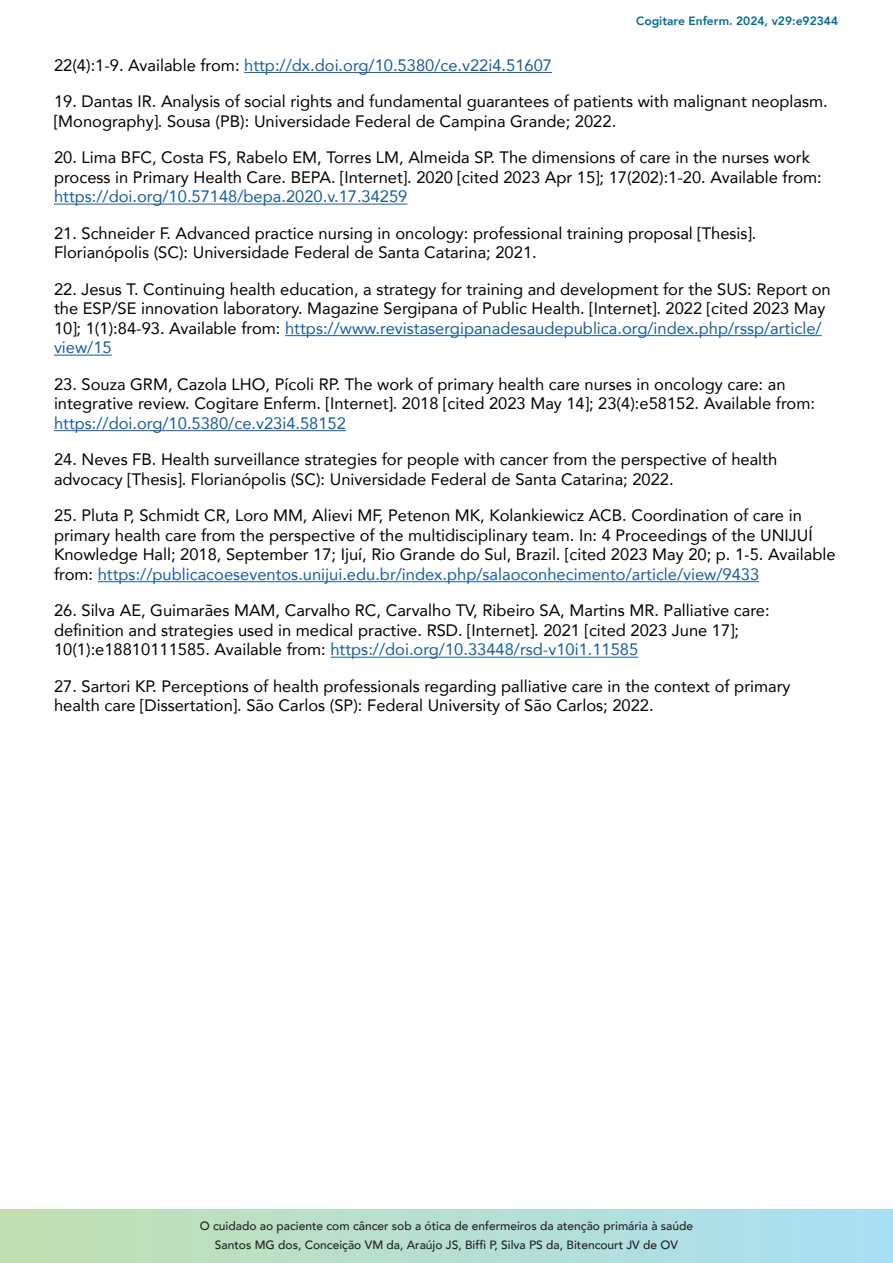
<style>
.page{position:relative;width:893px;height:1263px;background:#fff}
.page>*{position:absolute;margin:0;border:0;box-sizing:border-box;transform-origin:0 0}
.t1{font:16.5px/19.5px "Avenir";color:#000001}
.t2{font:16.5px "Avenir";color:#175d9e}
.t3{font:500 12px/18.6px "Avenir";color:#231f20;text-align:center}
.t4{font:800 12px "Avenir";color:#006c95}
.s1{color:#000001}
.s2{color:#175d9e}
</style>
<div class="page">
<svg style="left:0;top:1209px;width:893px;height:54px;background:#b6dfd2"></svg>
<hr style="left:244px;top:72px;width:308px;height:1px;background:#175d9e">
<hr style="left:54px;top:204px;width:353px;height:1px;background:#175d9e">
<hr style="left:285px;top:335px;width:537px;height:1px;background:#175d9e">
<hr style="left:54px;top:355px;width:58px;height:1px;background:#175d9e">
<hr style="left:54px;top:430px;width:292px;height:1px;background:#175d9e">
<hr style="left:98px;top:581px;width:661px;height:1px;background:#175d9e">
<hr style="left:330px;top:657px;width:308px;height:1px;background:#175d9e">
<p class="t4" style="left:636px;top:10px;width:203px">Cogitare Enferm. 2024, v29:e92344</p>
<p class="t2" style="left:54px;top:52px;width:500px"><span class="s1">22(4):1-9. Available from:</span> http://dx.doi.org/10.5380/ce.v22i4.51607</p>
<p class="t1" style="left:54px;top:91px;width:775px">19. Dantas IR. Analysis of social rights and fundamental guarantees of patients with malignant neoplasm. [Monography]. Sousa (PB): Universidade Federal de Campina Grande; 2022.</p>
<p class="t1" style="left:54px;top:147px;width:769px">20. Lima BFC, Costa FS, Rabelo EM, Torres LM, Almeida SP. The dimensions of care in the nurses work process in Primary Health Care. BEPA. [Internet]. 2020 [cited 2023 Apr 15]; 17(202):1-20. Available from: <span class="s2">https://doi.org/10.57148/bepa.2020.v.17.34259</span></p>
<p class="t1" style="left:54px;top:223px;width:704px">21. Schneider F. Advanced practice nursing in oncology: professional training proposal [Thesis].<br>Florianópolis (SC): Universidade Federal de Santa Catarina; 2021.</p>
<p class="t1" style="left:54px;top:279px;width:778px">22. Jesus T. Continuing health education, a strategy for training and development for the SUS: Report on the ESP/SE innovation laboratory. Magazine Sergipana of Public Health. [Internet]. 2022 [cited 2023 May 10]; 1(1):84-93. Available from: <span class="s2">https://www.revistasergipanadesaudepublica.org/index.php/rssp/article/ view/15</span></p>
<p class="t1" style="left:54px;top:374px;width:762px">23. Souza GRM, Cazola LHO, Pícoli RP. The work of primary health care nurses in oncology care: an integrative review. Cogitare Enferm. [Internet]. 2018 [cited 2023 May 14]; 23(4):e58152. Available from: <span class="s2">https://doi.org/10.5380/ce.v23i4.58152</span></p>
<p class="t1" style="left:54px;top:449px;width:725px">24. Neves FB. Health surveillance strategies for people with cancer from the perspective of health advocacy [Thesis]. Florianópolis (SC): Universidade Federal de Santa Catarina; 2022.</p>
<p class="t1" style="left:54px;top:505px;width:783px">25. Pluta P, Schmidt CR, Loro MM, Alievi MF, Petenon MK, Kolankiewicz ACB. Coordination of care in primary health care from the perspective of the multidisciplinary team. In: 4 Proceedings of the UNIJUÍ Knowledge Hall; 2018, September 17; Ijuí, Rio Grande do Sul, Brazil. [cited 2023 May 20; p. 1-5. Available from: <span class="s2">https://publicacoeseventos.unijui.edu.br/index.php/salaoconhecimento/article/view/9433</span></p>
<p class="t1" style="left:54px;top:600px;width:717px">26. Silva AE, Guimarães MAM, Carvalho RC, Carvalho TV, Ribeiro SA, Martins MR. Palliative care: definition and strategies used in medical practive. RSD. [Internet]. 2021 [cited 2023 June 17];<br>10(1):e18810111585. Available from: <span class="s2">https://doi.org/10.33448/rsd-v10i1.11585</span></p>
<p class="t1" style="left:54px;top:676px;width:738px">27. Sartori KP. Perceptions of health professionals regarding palliative care in the context of primary health care [Dissertation]. São Carlos (SP): Federal University of São Carlos; 2022.</p>
<p class="t3" style="left:200px;top:1216px;width:495px">O cuidado ao paciente com câncer sob a ótica de enfermeiros da atenção primária à saúde<br>Santos MG dos, Conceição VM da, Araújo JS, Biffi P, Silva PS da, Bitencourt JV de OV</p>
</div>
